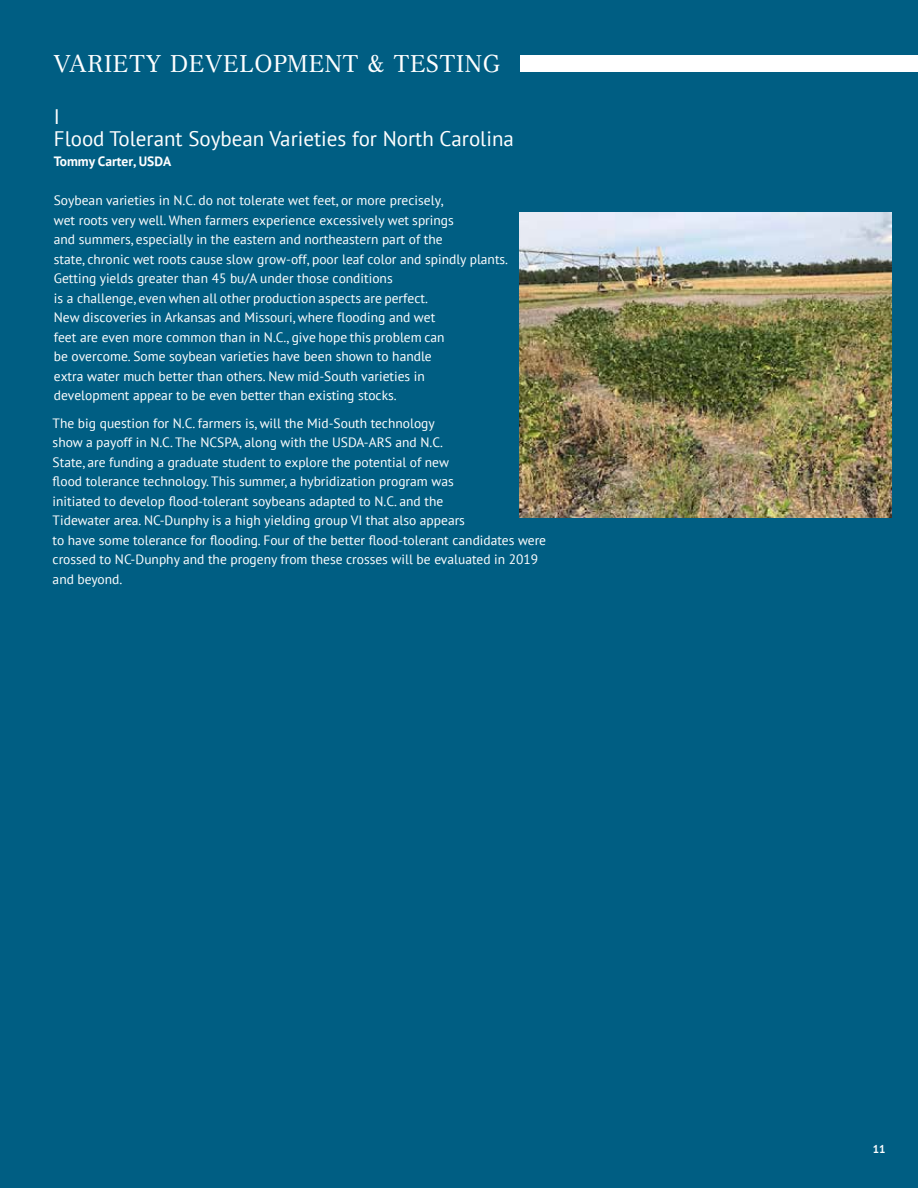
<style>
.page{position:relative;width:918px;height:1188px;background:#005e83}
.page>*{position:absolute;margin:0;border:0;box-sizing:border-box;transform-origin:0 0}
.t1{font:24px "Cremona";letter-spacing:.05em;color:#fff}
.t2{font:21px/22.5px "PT Sans";color:#fff}
.t3{font:13.5px/19.5px "PT Sans";color:#fff}
.t4{font:700 13.5px "PT Sans";color:#fff}
.t5{font:700 11.25px "PT Sans";color:#fff}
</style>
<div class="page">
<div style="left:521px;top:55px;width:397px;height:17px;background:#fff"></div>
<img style="left:519px;top:212px;width:372px;height:305px">
<h1 class="t1" style="left:54px;top:50px;width:448px">VARIETY DEVELOPMENT &amp; TESTING</h1>
<h2 class="t2" style="left:54px;top:105px;width:462px">I<br>Flood Tolerant Soybean Varieties for North Carolina</h2>
<p class="t4" style="left:54px;top:152px;width:119px">Tommy Carter, USDA</p>
<p class="t3" style="left:54px;top:191px;width:456px">Soybean varieties in N.C. do not tolerate wet feet, or more precisely,<br>wet roots very well. When farmers experience excessively wet springs<br>and summers, especially in the eastern and northeastern part of the<br>state, chronic wet roots cause slow grow-off, poor leaf color and spindly plants.<br>Getting yields greater than 45 bu/A under those conditions<br>is a challenge, even when all other production aspects are perfect.<br>New discoveries in Arkansas and Missouri, where flooding and wet<br>feet are even more common than in N.C., give hope this problem can<br>be overcome. Some soybean varieties have been shown to handle<br>extra water much better than others. New mid-South varieties in<br>development appear to be even better than existing stocks.</p>
<p class="t3" style="left:53px;top:413px;width:495px">The big question for N.C. farmers is, will the Mid-South technology<br>show a payoff in N.C. The NCSPA, along with the USDA-ARS and N.C.<br>State, are funding a graduate student to explore the potential of new<br>flood tolerance technology. This summer, a hybridization program was<br>initiated to develop flood-tolerant soybeans adapted to N.C. and the<br>Tidewater area. NC-Dunphy is a high yielding group VI that also appears<br>to have some tolerance for flooding. Four of the better flood-tolerant candidates were crossed to NC-Dunphy and the progeny from these crosses will be evaluated in 2019 and beyond.</p>
<p class="t5" style="left:873px;top:1142px;width:14px">11</p>
</div>
